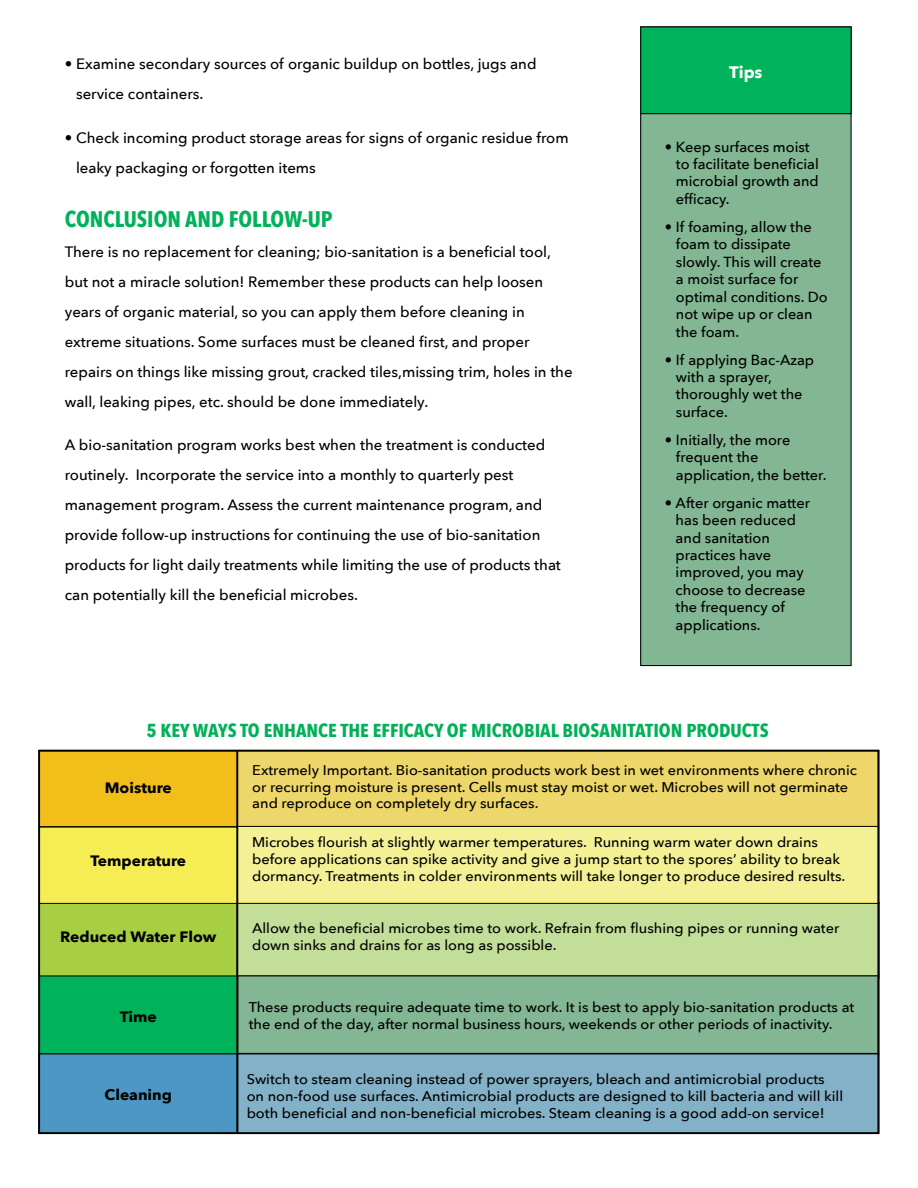
<style>
.page{position:relative;width:918px;height:1188px;background:#fff}
.page>*{position:absolute;margin:0;border:0;box-sizing:border-box;transform-origin:0 0}
.t1{font:700 22.5px "Avenir Next Condensed";color:#00b25a}
.t2{font:700 18.75px "Avenir Next Condensed";color:#00b158;scale:1.04 1}
.t3{font:700 16.65px "Avenir Next";color:#fff}
.t4{font:500 15px/30px "Avenir Next";color:#000}
.t5{font:700 15px "Avenir Next";color:#000;scale:1.04 1}
.t6{font:500 14.55px/17.4px "Avenir Next";color:#000}
.t7{font:500 14.1px/16.8px "Avenir Next";color:#000;scale:1.04 1}
</style>
<div class="page">
<div style="left:641px;top:27px;width:210px;height:639px;background:#83b692"></div>
<div style="left:641px;top:27px;width:210px;height:87px;background:#00b259"></div>
<div style="left:640px;top:26px;width:212px;height:88px;border:1px solid #000"></div>
<div style="left:40px;top:902px;width:839px;height:77px;background:#a8cf43"></div>
<div style="left:237px;top:902px;width:642px;height:75px;background:#c2de99"></div>
<div style="left:40px;top:827px;width:839px;height:76px;background:#f6ed54"></div>
<div style="left:39px;top:827px;width:840px;height:77px;border:1px solid #000"></div>
<div style="left:39px;top:750px;width:840px;height:77px;background:#f2be1a"></div>
<div style="left:39px;top:750px;width:840px;height:77px;border:1px solid #000"></div>
<div style="left:238px;top:827px;width:641px;height:75px;background:#f3f096"></div>
<div style="left:238px;top:750px;width:641px;height:75px;background:#edd66a"></div>
<div style="left:40px;top:976px;width:839px;height:78px;background:#00b259"></div>
<div style="left:39px;top:1054px;width:839px;height:79px;background:#4d97c5"></div>
<div style="left:238px;top:976px;width:640px;height:77px;background:#83b692"></div>
<div style="left:237px;top:975px;width:642px;height:79px;border:1px solid #000"></div>
<div style="left:238px;top:1054px;width:641px;height:79px;background:#83b1c7"></div>
<div style="left:237px;top:1053px;width:642px;height:81px;border:1px solid #000"></div>
<div style="left:38px;top:750px;width:841px;height:384px;border:2px solid #000"></div>
<hr style="left:236px;top:750px;width:2px;height:384px;background:#000">
<p class="t4" style="left:76px;top:48px;width:462px;text-indent:-11px">• Examine secondary sources of organic buildup on bottles, jugs and service containers.</p>
<p class="t4" style="left:76px;top:122px;width:494px;text-indent:-11px">• Check incoming product storage areas for signs of organic residue from leaky packaging or forgotten items</p>
<p class="t1" style="left:65px;top:205px;width:269px">CONCLUSION AND FOLLOW-UP</p>
<p class="t4" style="left:65px;top:236px;width:509px">There is no replacement for cleaning; bio-sanitation is a beneficial tool, but not a miracle solution! Remember these products can help loosen years of organic material, so you can apply them before cleaning in extreme situations. Some surfaces must be cleaned first, and proper repairs on things like missing grout, cracked tiles,missing trim, holes in the wall, leaking pipes, etc. should be done immediately.</p>
<p class="t4" style="left:65px;top:429px;width:498px">A bio-sanitation program works best when the treatment is conducted routinely. Incorporate the service into a monthly to quarterly pest management program. Assess the current maintenance program, and provide follow-up instructions for continuing the use of bio-sanitation products for light daily treatments while limiting the use of products that can potentially kill the beneficial microbes.</p>
<p class="t3" style="left:729px;top:58px;width:35px">Tips</p>
<p class="t6" style="left:676px;top:137px;width:144px;text-indent:-11px">• Keep surfaces moist to facilitate beneficial microbial growth and efficacy.</p>
<p class="t6" style="left:676px;top:218px;width:153px;text-indent:-11px">• If foaming, allow the foam to dissipate slowly. This will create a moist surface for optimal conditions. Do not wipe up or clean the foam.</p>
<p class="t6" style="left:676px;top:350px;width:140px;text-indent:-11px">• If applying Bac-Azap with a sprayer, thoroughly wet the surface.</p>
<p class="t6" style="left:676px;top:431px;width:152px;text-indent:-11px">• Initially, the more frequent the application, the better.</p>
<p class="t6" style="left:676px;top:493px;width:136px;text-indent:-11px">• After organic matter has been reduced and sanitation practices have improved, you may choose to decrease the frequency of applications.</p>
<p class="t2" style="left:146px;top:719px;width:600px">5 KEY WAYS TO ENHANCE THE EFFICACY OF MICROBIAL BIOSANITATION PRODUCTS</p>
<p class="t5" style="left:105px;top:775px;width:66px">Moisture</p>
<p class="t5" style="left:90px;top:847px;width:94px">Temperature</p>
<p class="t5" style="left:60px;top:923px;width:152px">Reduced Water Flow</p>
<p class="t5" style="left:120px;top:1004px;width:37px">Time</p>
<p class="t5" style="left:105px;top:1082px;width:66px">Cleaning</p>
<p class="t7" style="left:252px;top:761px;width:583px">Extremely Important. Bio-sanitation products work best in wet environments where chronic or recurring moisture is present. Cells must stay moist or wet. Microbes will not germinate and reproduce on completely dry surfaces.</p>
<p class="t7" style="left:252px;top:834px;width:572px">Microbes flourish at slightly warmer temperatures. Running warm water down drains before applications can spike activity and give a jump start to the spores’ ability to break dormancy. Treatments in colder environments will take longer to produce desired results.</p>
<p class="t7" style="left:252px;top:919px;width:566px">Allow the beneficial microbes time to work. Refrain from flushing pipes or running water down sinks and drains for as long as possible.</p>
<p class="t7" style="left:249px;top:998px;width:584px">These products require adequate time to work. It is best to apply bio-sanitation products at the end of the day, after normal business hours, weekends or other periods of inactivity.</p>
<p class="t7" style="left:247px;top:1070px;width:575px">Switch to steam cleaning instead of power sprayers, bleach and antimicrobial products on non-food use surfaces. Antimicrobial products are designed to kill bacteria and will kill both beneficial and non-beneficial microbes. Steam cleaning is a good add-on service!</p>
</div>
